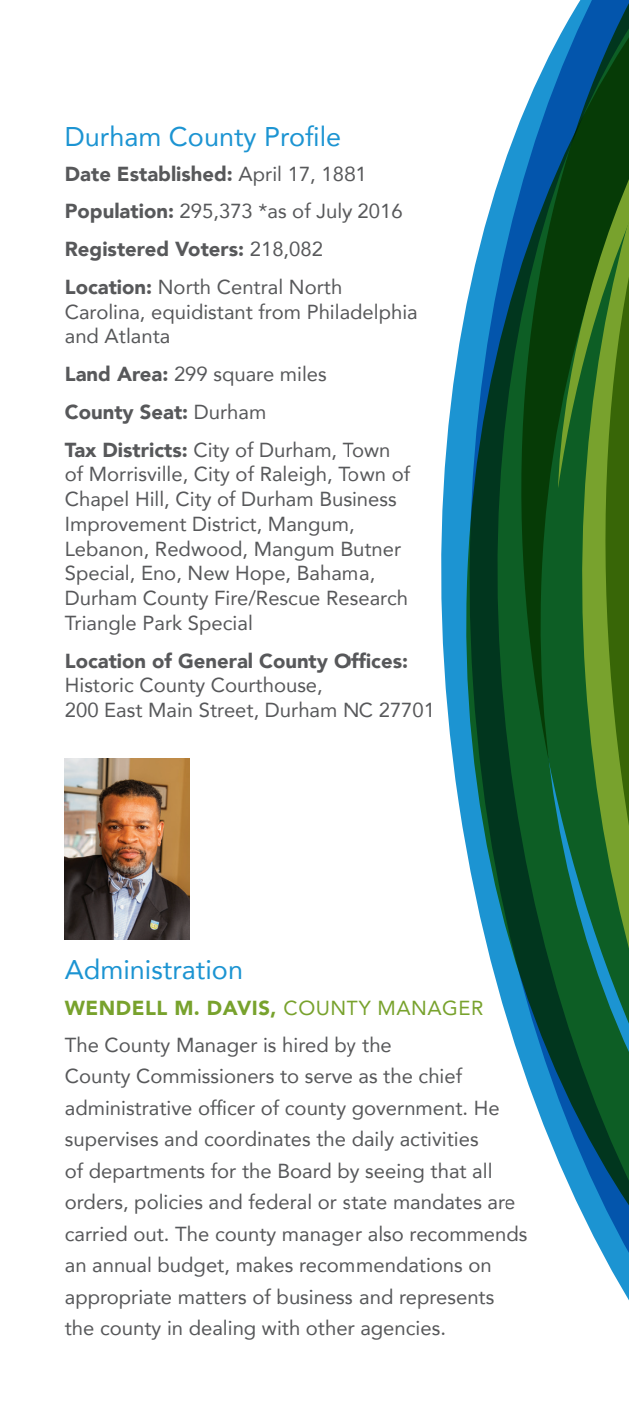
<style>
.page{position:relative;width:629px;height:1418px;background:#fff}
.page>*{position:absolute;margin:0;border:0;box-sizing:border-box;transform-origin:0 0}
.t1{font:27px "Avenir";color:#1c94d2}
.t2{font:20.25px/24.8px "Avenir";color:#57585a}
.t3{font:900 20.25px "Avenir";color:#57585a}
.t4{font:900 20.25px "Avenir";letter-spacing:.025em;color:#78a22d}
.s1{font-weight:400}
.s2{font-weight:900}
</style>
<div class="page">
<img style="left:65px;top:759px;width:124px;height:180px">
<svg style="left:441px;top:124px;width:78px;height:933px"></svg>
<svg style="left:519px;top:0;width:110px;height:1300px;background:#357350"></svg>
<p class="t1" style="left:65px;top:115px;width:278px">Durham County Profile</p>
<p class="t3" style="left:65px;top:156px;width:303px">Date Established: <span class="s1">April 17, 1881</span></p>
<p class="t2" style="left:65px;top:198px;width:339px"><span class="s2">Population:</span> 295,373 *as of July 2016</p>
<p class="t3" style="left:65px;top:232px;width:260px">Registered Voters: <span class="s1">218,082</span></p>
<p class="t2" style="left:65px;top:274px;width:354px"><span class="s2">Location:</span> North Central North<br>Carolina, equidistant from Philadelphia and Atlanta</p>
<p class="t2" style="left:65px;top:361px;width:263px"><span class="s2">Land Area:</span> 299 square miles</p>
<p class="t3" style="left:65px;top:394px;width:203px">County Seat: <span class="s1">Durham</span></p>
<p class="t2" style="left:65px;top:436px;width:347px"><span class="s2">Tax Districts:</span> City of Durham, Town of Morrisville, City of Raleigh, Town of Chapel Hill, City of Durham Business Improvement District, Mangum, Lebanon, Redwood, Mangum Butner Special, Eno, New Hope, Bahama, Durham County Fire/Rescue Research Triangle Park Special</p>
<p class="t2" style="left:65px;top:647px;width:371px"><span class="s2">Location of General County Offices:<br></span>Historic County Courthouse,<br>200 East Main Street, Durham NC 27701</p>
<p class="t1" style="left:65px;top:947px;width:180px">Administration</p>
<p class="t4" style="left:65px;top:990px;width:420px">WENDELL M. DAVIS, <span class="s1">COUNTY MANAGER</span></p>
<p class="t2" style="left:65px;top:1028px;width:464px;line-height:31.5px">The County Manager is hired by the<br>County Commissioners to serve as the chief administrative officer of county government. He supervises and coordinates the daily activities<br>of departments for the Board by seeing that all orders, policies and federal or state mandates are carried out. The county manager also recommends an annual budget, makes recommendations on appropriate matters of business and represents the county in dealing with other agencies.</p>
</div>
